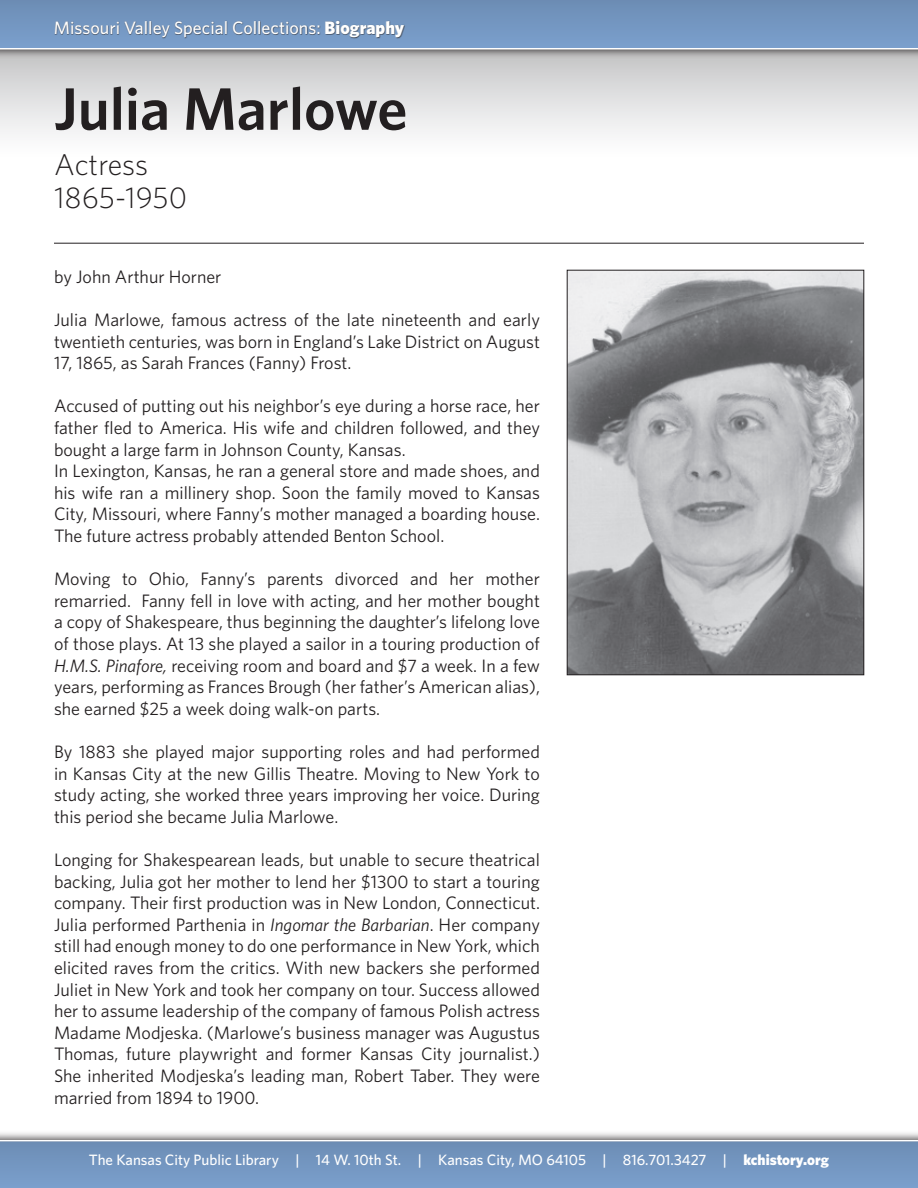
<style>
.page{position:relative;width:918px;height:1188px;background:#fff}
.page>*{position:absolute;margin:0;border:0;box-sizing:border-box;transform-origin:0 0}
.t1{font:600 60px "Whitney";color:#231f20}
.t2{font:300 30px "Whitney";color:#231f20}
.t3{font:18px/21.6px "Whitney";color:#231f20;text-align:justify}
.t4{font:500 18px "Whitney";color:#fff}
.t5{font:500 15px "Whitney";color:#fff}
.s1{font-weight:900}
.s2{font-style:italic}
</style>
<div class="page">
<div style="left:0;top:50px;width:918px;height:108px;background:linear-gradient(to bottom,#c5c5c6,#fff)"></div>
<div style="left:0;top:0;width:918px;height:60px;background:#231f20;opacity:.75"></div>
<div style="left:0;top:0;width:918px;height:48px;background:linear-gradient(to bottom,#6c8db4,#7b9fcc)"></div>
<div style="left:52px;top:16px;width:544px;height:41px;background:#231f20;opacity:.75"></div>
<div style="left:0;top:1130px;width:918px;height:58px;background:#231f20;opacity:.75"></div>
<svg style="left:0;top:1140px;width:918px;height:2px"></svg>
<div style="left:0;top:1142px;width:918px;height:46px;background:#7396c1"></div>
<hr style="left:54px;top:243px;width:810px;height:1px;background:#231f20">
<img style="left:569px;top:272px;width:293px;height:401px">
<div style="left:567px;top:270px;width:297px;height:405px;border:1px solid #231f20"></div>
<p class="t4" style="left:54px;top:17px;width:352px">Missouri Valley Special Collections: <span class="s1">Biography</span></p>
<p class="t1" style="left:54px;top:73px;width:355px">Julia Marlowe</p>
<p class="t2" style="left:54px;top:147px;width:96px">Actress</p>
<p class="t2" style="left:54px;top:180px;width:135px">1865-1950</p>
<p class="t3" style="left:54px;top:265px;width:169px">by John Arthur Horner</p>
<p class="t3" style="left:54px;top:309px;width:488px">Julia Marlowe, famous actress of the late nineteenth and early twentieth centuries, was born in England’s Lake District on August 17, 1865, as Sarah Frances (Fanny) Frost.</p>
<p class="t3" style="left:54px;top:395px;width:487px">Accused of putting out his neighbor’s eye during a horse race, her father fled to America. His wife and children followed, and they bought a large farm in Johnson County, Kansas.</p>
<p class="t3" style="left:54px;top:460px;width:488px">In Lexington, Kansas, he ran a general store and made shoes, and his wife ran a millinery shop. Soon the family moved to Kansas City, Missouri, where Fanny’s mother managed a boarding house.<br>The future actress probably attended Benton School.</p>
<p class="t3" style="left:54px;top:568px;width:488px">Moving to Ohio, Fanny’s parents divorced and her mother remarried. Fanny fell in love with acting, and her mother bought a copy of Shakespeare, thus beginning the daughter’s lifelong love of those plays. At 13 she played a sailor in a touring production of <span class="s2">H.M.S. Pinafore,</span> receiving room and board and $7 a week. In a few years, performing as Frances Brough (her father’s American alias), she earned $25 a week doing walk-on parts.</p>
<p class="t3" style="left:54px;top:741px;width:487px">By 1883 she played major supporting roles and had performed in Kansas City at the new Gillis Theatre. Moving to New York to study acting, she worked three years improving her voice. During this period she became Julia Marlowe.</p>
<p class="t3" style="left:54px;top:849px;width:488px">Longing for Shakespearean leads, but unable to secure theatrical backing, Julia got her mother to lend her $1300 to start a touring company. Their first production was in New London, Connecticut.<br>Julia performed Parthenia in <span class="s2">Ingomar the Barbarian</span>. Her company still had enough money to do one performance in New York, which elicited raves from the critics. With new backers she performed Juliet in New York and took her company on tour. Success allowed her to assume leadership of the company of famous Polish actress Madame Modjeska. (Marlowe’s business manager was Augustus Thomas, future playwright and former Kansas City journalist.)<br>She inherited Modjeska’s leading man, Robert Taber. They were married from 1894 to 1900.</p>
<p class="t5" style="left:89px;top:1151px;width:742px">The Kansas City Public Library | 14 W. 10th St. | Kansas City, MO 64105 | 816.701.3427 | <span class="s1">kchistory.org</span></p>
</div>
